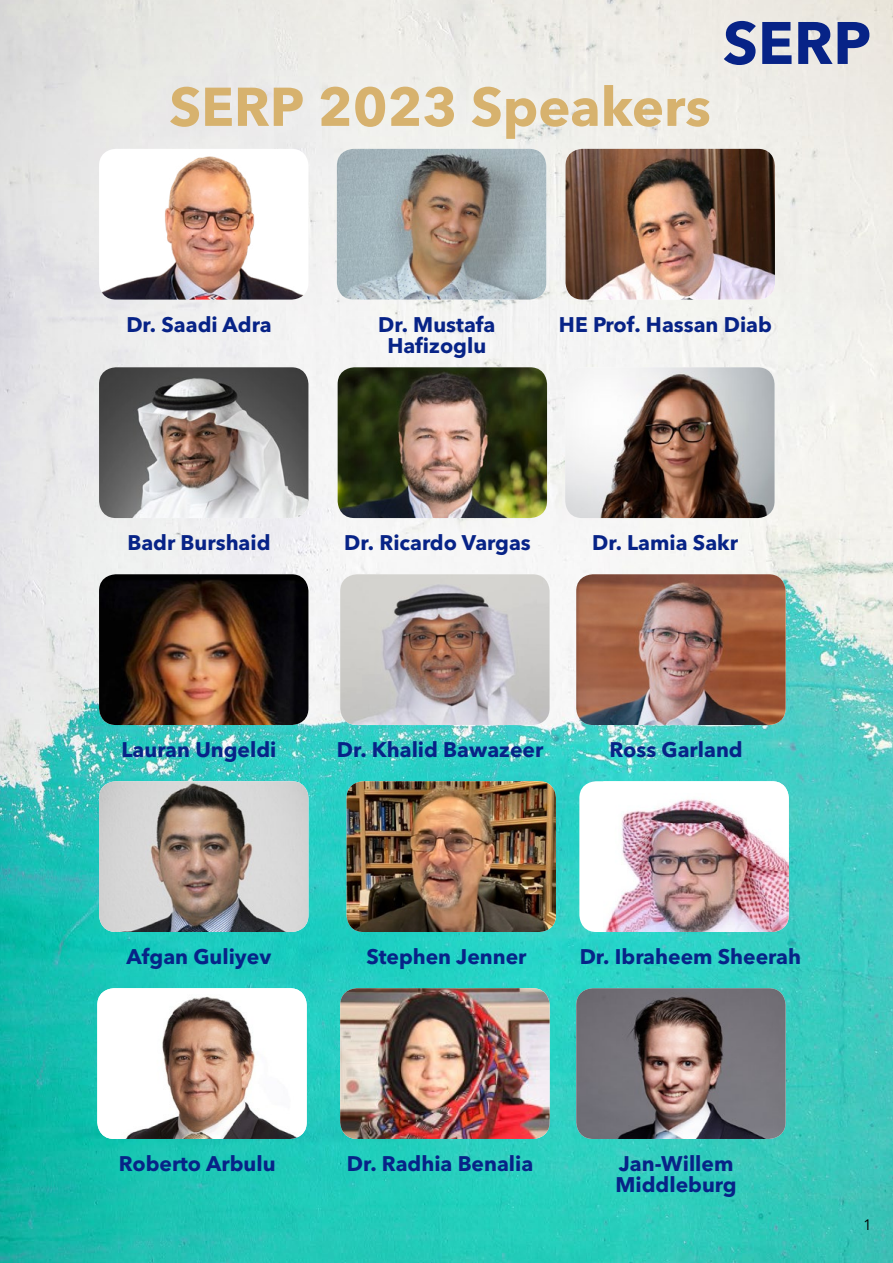
<style>
.page{position:relative;width:893px;height:1263px;background:#fff}
.page>*{position:absolute;margin:0;border:0;box-sizing:border-box;transform-origin:0 0}
.t1{font:700 59.25px "Avenir Next LT Pro";color:#072387}
.t2{font:700 54px "Avenir Next LT Pro";color:#d7b26e}
.t3{font:700 21px/21px "Avenir Next LT Pro";color:#072387}
.t4{font:15px "Avenir Next LT Pro";color:#000}
</style>
<div class="page">
<img style="left:0;top:0;width:893px;height:1263px">
<img style="left:338px;top:367px;width:209px;height:151px">
<img style="left:576px;top:574px;width:210px;height:151px">
<img style="left:99px;top:367px;width:209px;height:151px">
<img style="left:565px;top:367px;width:210px;height:151px">
<img style="left:97px;top:988px;width:210px;height:151px">
<img style="left:576px;top:988px;width:210px;height:151px">
<img style="left:337px;top:149px;width:209px;height:151px">
<img style="left:99px;top:149px;width:209px;height:151px">
<img style="left:347px;top:781px;width:209px;height:151px">
<img style="left:340px;top:988px;width:210px;height:151px">
<img style="left:99px;top:781px;width:209px;height:151px">
<img style="left:565px;top:149px;width:210px;height:151px">
<img style="left:340px;top:574px;width:210px;height:151px">
<div style="left:579px;top:781px;width:210px;height:151px;background:#fff;border-radius:17px"></div>
<img style="left:603px;top:781px;width:186px;height:151px">
<img style="left:99px;top:574px;width:209px;height:151px">
<h2 class="t2" style="left:169px;top:74px;width:543px">SERP 2023 Speakers</h2>
<h1 class="t1" style="left:723px;top:7px;width:150px">SERP</h1>
<h1 class="t1" style="left:794px;top:7px;width:41px">R</h1>
<p class="t3" style="left:126px;top:314px;width:147px">Dr. Saadi Adra</p>
<p class="t3" style="left:378px;top:314px;width:119px;text-align:center">Dr. Mustafa<br>Hafizoglu</p>
<p class="t3" style="left:559px;top:314px;width:215px">HE Prof. Hassan Diab</p>
<p class="t3" style="left:127px;top:532px;width:145px">Badr Burshaid</p>
<p class="t3" style="left:592px;top:532px;width:147px">Dr. Lamia Sakr</p>
<p class="t3" style="left:344px;top:532px;width:188px">Dr. Ricardo Vargas</p>
<p class="t3" style="left:121px;top:739px;width:156px">Lauran Ungeldi</p>
<p class="t3" style="left:337px;top:739px;width:208px">Dr. Khalid Bawazeer</p>
<p class="t3" style="left:609px;top:739px;width:135px">Ross Garland</p>
<p class="t3" style="left:127px;top:946px;width:146px">Afgan Guliyev</p>
<p class="t3" style="left:366px;top:946px;width:162px">Stephen Jenner</p>
<p class="t3" style="left:580px;top:946px;width:223px">Dr. Ibraheem Sheerah</p>
<p class="t3" style="left:119px;top:1153px;width:158px">Roberto Arbulu</p>
<p class="t3" style="left:616px;top:1153px;width:123px">Jan-Willem<br>Middleburg</p>
<p class="t3" style="left:347px;top:1153px;width:188px">Dr. Radhia Benalia</p>
<p class="t4" style="left:863px;top:1215px;width:10px">1</p>
</div>
